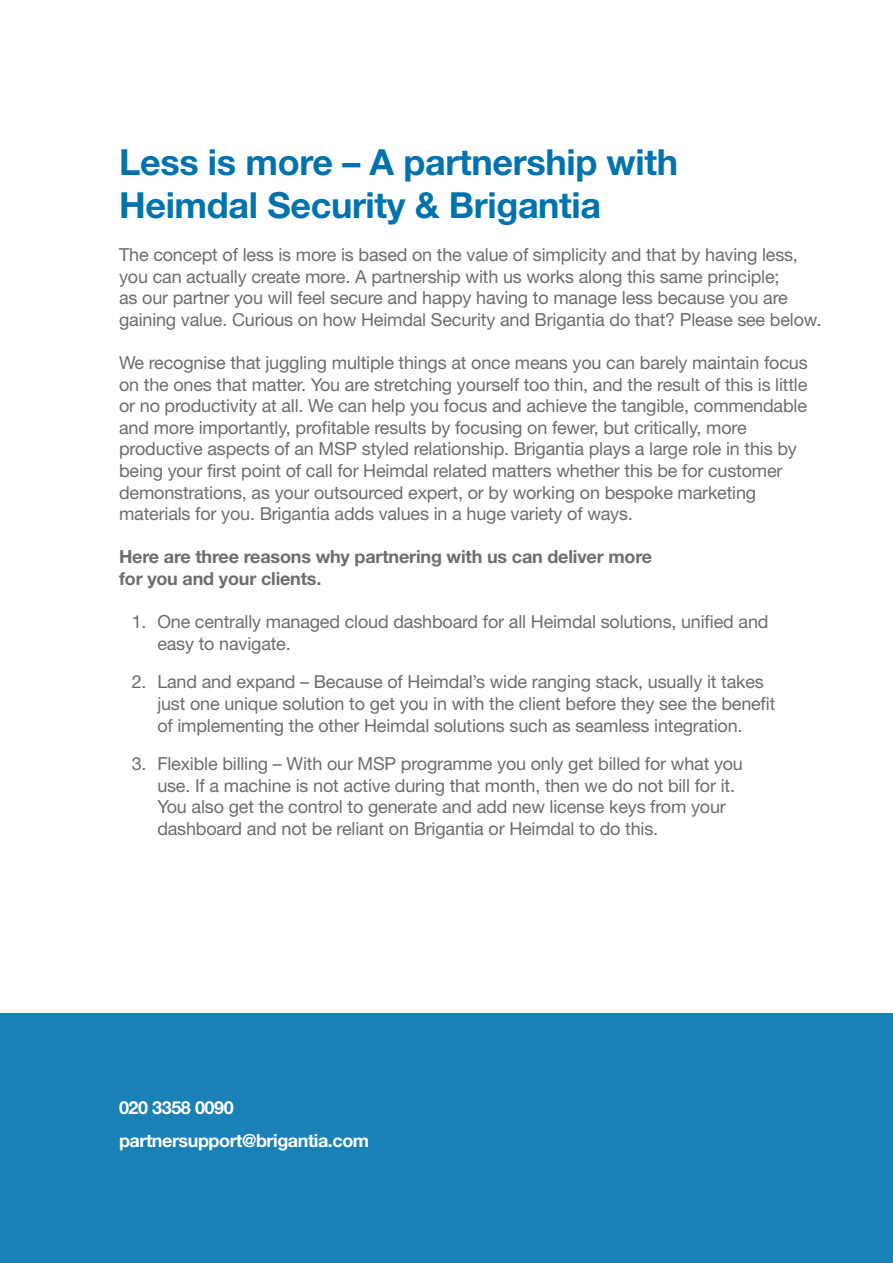
<style>
.page{position:relative;width:893px;height:1263px;background:#fff}
.page>*{position:absolute;margin:0;border:0;box-sizing:border-box;transform-origin:0 0}
.t1{font:700 36px/43.2px "Helvetica Neue LT Std";letter-spacing:-.01em;color:#0073ae}
.t2{font:18px/21.6px "Helvetica Neue LT Std";letter-spacing:-.01em;color:#6c6d70}
.t3{font:700 18px/21.6px "Helvetica Neue LT Std";letter-spacing:-.01em;color:#6c6d70}
.t4{font:700 18px/33px "Helvetica Neue LT Std";letter-spacing:-.025em;color:#fff}
</style>
<div class="page">
<div style="left:0;top:1013px;width:893px;height:250px;background:#1a81b6"></div>
<h1 class="t1" style="left:119px;top:139px;width:561px">Less is more – A partnership with<br>Heimdal Security &amp; Brigantia</h1>
<p class="t2" style="left:119px;top:243px;width:704px">The concept of less is more is based on the value of simplicity and that by having less, you can actually create more. A partnership with us works along this same principle;<br>as our partner you will feel secure and happy having to manage less because you are gaining value. Curious on how Heimdal Security and Brigantia do that? Please see below.</p>
<p class="t2" style="left:119px;top:351px;width:690px">We recognise that juggling multiple things at once means you can barely maintain focus on the ones that matter. You are stretching yourself too thin, and the result of this is little or no productivity at all. We can help you focus and achieve the tangible, commendable and more importantly, profitable results by focusing on fewer, but critically, more productive aspects of an MSP styled relationship. Brigantia plays a large role in this by being your first point of call for Heimdal related matters whether this be for customer demonstrations, as your outsourced expert, or by working on bespoke marketing materials for you. Brigantia adds values in a huge variety of ways.</p>
<p class="t3" style="left:119px;top:546px;width:535px">Here are three reasons why partnering with us can deliver more for you and your clients.</p>
<p class="t2" style="left:157px;top:611px;width:613px;text-indent:-26px">1. One centrally managed cloud dashboard for all Heimdal solutions, unified and easy to navigate.</p>
<p class="t2" style="left:157px;top:671px;width:620px;text-indent:-26px">2. Land and expand – Because of Heimdal’s wide ranging stack, usually it takes just one unique solution to get you in with the client before they see the benefit of implementing the other Heimdal solutions such as seamless integration.</p>
<p class="t2" style="left:157px;top:753px;width:587px;text-indent:-26px">3. Flexible billing – With our MSP programme you only get billed for what you use. If a machine is not active during that month, then we do not bill for it.<br>You also get the control to generate and add new license keys from your dashboard and not be reliant on Brigantia or Heimdal to do this.</p>
<p class="t4" style="left:119px;top:1091px;width:252px">020 3358 0090 partnersupport@brigantia.com</p>
</div>
